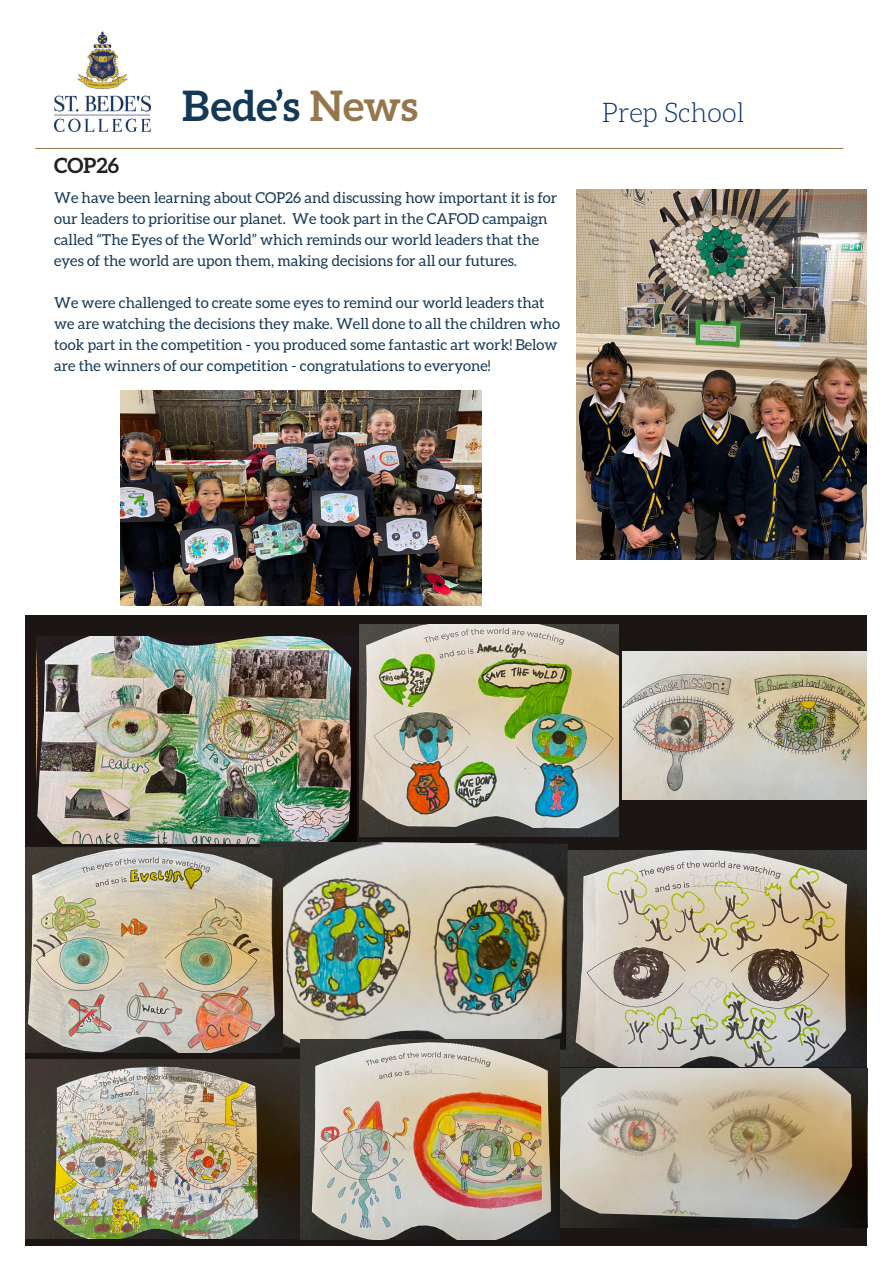
<style>
.page{position:relative;width:893px;height:1263px;background:#fff}
.page>*{position:absolute;margin:0;border:0;box-sizing:border-box;transform-origin:0 0}
.t1{font:700 42px "Aleo";color:#143956}
.t2{font:300 27.15px "Aleo";color:#0d3166}
.t3{font:700 21px "Aleo";color:#231f20}
.t4{font:15px/21px "Aleo";color:#163854}
.s1{color:#95774c}
</style>
<div class="page">
<img style="left:55px;top:31px;width:95px;height:100px">
<hr style="left:35px;top:148px;width:808px;height:1px;background:#95774c">
<img style="left:576px;top:189px;width:291px;height:370px">
<div style="left:26px;top:615px;width:841px;height:630px;background:#1b1513"></div>
<img style="left:559px;top:1068px;width:309px;height:159px">
<img style="left:360px;top:624px;width:258px;height:213px">
<img style="left:559px;top:850px;width:308px;height:216px">
<img style="left:37px;top:637px;width:319px;height:207px">
<img style="left:258px;top:841px;width:310px;height:209px">
<img style="left:26px;top:1059px;width:275px;height:179px">
<img style="left:301px;top:1040px;width:258px;height:199px">
<img style="left:623px;top:651px;width:244px;height:148px">
<img style="left:26px;top:848px;width:256px;height:205px">
<img style="left:120px;top:391px;width:361px;height:214px">
<p class="t3" style="left:54px;top:153px;width:67px">COP26</p>
<p class="t1" style="left:182px;top:82px;width:237px">Bede’s <span class="s1">News</span></p>
<p class="t4" style="left:54px;top:187px;width:504px">We have been learning about COP26 and discussing how important it is for our leaders to prioritise our planet. We took part in the CAFOD campaign called “The Eyes of the World” which reminds our world leaders that the eyes of the world are upon them, making decisions for all our futures.</p>
<p class="t4" style="left:54px;top:292px;width:507px">We were challenged to create some eyes to remind our world leaders that we are watching the decisions they make. Well done to all the children who took part in the competition - you produced some fantastic art work! Below are the winners of our competition - congratulations to everyone!</p>
<p class="t2" style="left:602px;top:98px;width:144px">Prep School</p>
</div>
